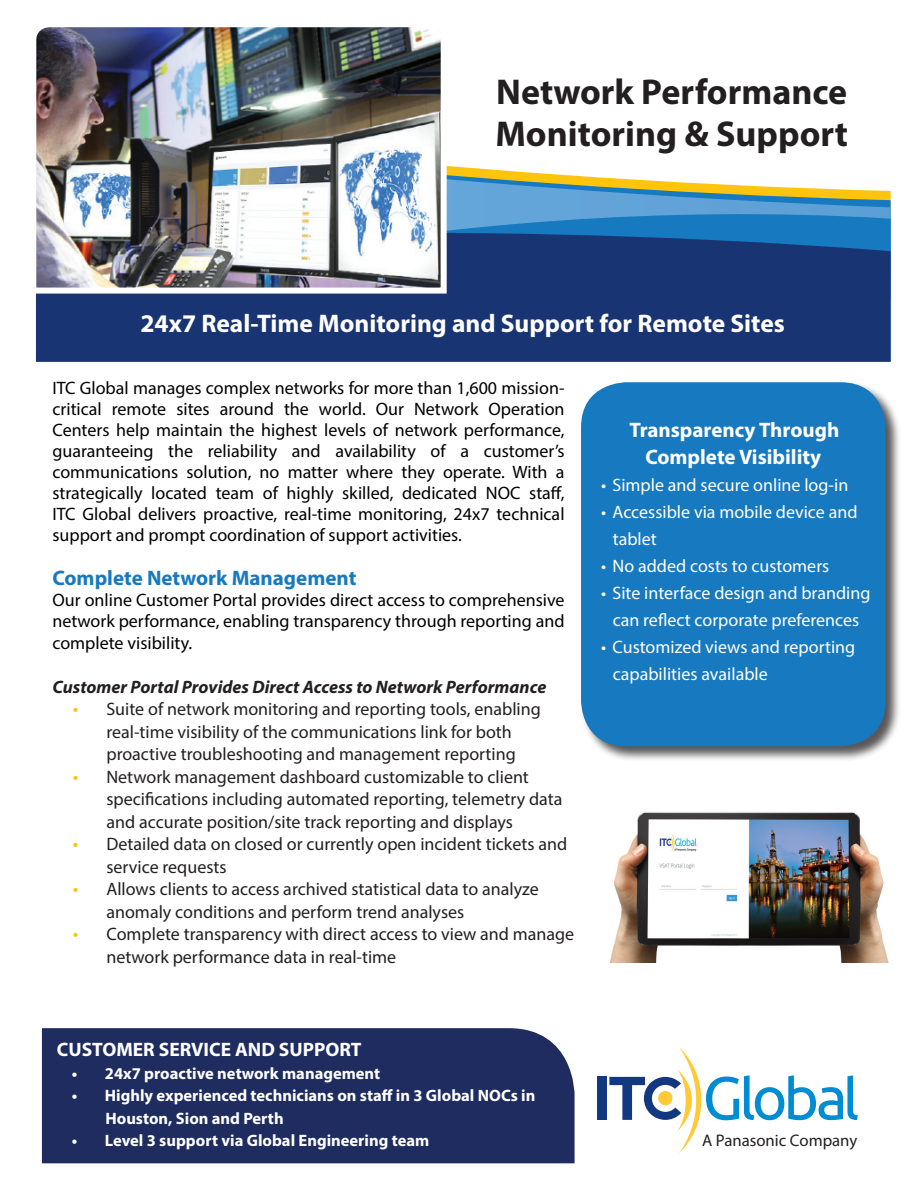
<style>
.page{position:relative;width:918px;height:1188px;background:#fff}
.page>*{position:absolute;margin:0;border:0;box-sizing:border-box;transform-origin:0 0}
.t1{font:700 36px/42px "Myriad Pro";color:#231f20}
.t2{font:700 25.5px "Myriad Pro";color:#fff}
.t3{font:700 21px/27px "Myriad Pro";color:#fff;text-align:center}
.t4{font:700 21px "Myriad Pro";color:#1779bf}
.t5{font:700 19.5px "Myriad Pro";color:#fff}
.t6{font:18px/21px "Myriad Pro";color:#000;text-align:justify}
.t7{font:18px/22.5px "Myriad Pro";color:#231f20}
.t8{font:18px/27px "Myriad Pro";color:#fff}
.t9{font:italic 700 18px "Myriad Pro";color:#231f20}
.t10{font:16.8px "Myriad Pro";color:#231f20}
.t11{font:700 16.5px/22.5px "Myriad Pro";color:#fff}
.s1{font-size:19.5px;color:#fec40e}
</style>
<div class="page">
<img style="left:450px;top:166px;width:405px;height:24px">
<svg style="left:450px;top:190px;width:441px;height:24px;background:#6aa0ba"></svg>
<svg style="left:36px;top:214px;width:855px;height:148px;background:#1a3d7c"></svg>
<div style="left:42px;top:1028px;width:533px;height:135px;background:#1e2c60"></div>
<div style="left:597px;top:1077px;width:9px;height:43px;background:#113880"></div>
<svg style="left:609px;top:1047px;width:249px;height:106px"></svg>
<div style="left:580px;top:382px;width:322px;height:380px;background:#231f20;opacity:.75"></div>
<div style="left:581px;top:382px;width:305px;height:364px;background:#1779bf;border-radius:45px"></div>
<img style="left:36px;top:27px;width:414px;height:270px">
<img style="left:610px;top:812px;width:279px;height:150px">
<h1 class="t1" style="left:495px;top:69px;width:354px">Network Performance<br>Monitoring &amp; Support</h1>
<h2 class="t2" style="left:141px;top:306px;width:646px">24x7 Real-Time Monitoring and Support for Remote Sites</h2>
<p class="t6" style="left:52px;top:377px;width:514px">ITC Global manages complex networks for more than 1,600 mission&shy;critical remote sites around the world. Our Network Operation Centers help maintain the highest levels of network performance, guaranteeing the reliability and availability of a customer’s communications solution, no matter where they operate. With a strategically located team of highly skilled, dedicated NOC staff, ITC Global delivers proactive, real-time monitoring, 24x7 technical support and prompt coordination of support activities.</p>
<p class="t4" style="left:52px;top:564px;width:305px">Complete Network Management</p>
<p class="t6" style="left:52px;top:589px;width:514px;line-height:21.8px">Our online Customer Portal provides direct access to comprehensive network performance, enabling transparency through reporting and complete visibility.</p>
<p class="t9" style="left:52px;top:675px;width:495px">Customer Portal Provides Direct Access to Network Performance</p>
<p class="t7" style="left:73px;top:698px;width:470px;text-align:center"><span class="s1">•</span> Suite of network monitoring and reporting tools, enabling real-time visibility of the communications link for both proactive troubleshooting and management reporting</p>
<p class="t7" style="left:106px;top:765px;width:457px;text-indent:-34px"><span class="s1">•</span> Network management dashboard customizable to client specifications including automated reporting, telemetry data and accurate position/site track reporting and displays</p>
<p class="t7" style="left:106px;top:833px;width:462px;text-indent:-34px"><span class="s1">•</span> Detailed data on closed or currently open incident tickets and service requests</p>
<p class="t7" style="left:106px;top:878px;width:434px;text-indent:-34px"><span class="s1">•</span> Allows clients to access archived statistical data to analyze anomaly conditions and perform trend analyses</p>
<p class="t7" style="left:106px;top:923px;width:469px;text-indent:-34px"><span class="s1">•</span> Complete transparency with direct access to view and manage network performance data in real-time</p>
<p class="t3" style="left:629px;top:416px;width:212px">Transparency Through<br>Complete Visibility</p>
<p class="t8" style="left:601px;top:471px;width:249px">• Simple and secure online log-in</p>
<p class="t8" style="left:613px;top:498px;width:246px;text-indent:-11px">• Accessible via mobile device and tablet</p>
<p class="t8" style="left:601px;top:552px;width:230px">• No added costs to customers</p>
<p class="t8" style="left:601px;top:579px;width:271px;text-align:center">• Site interface design and branding can reflect corporate preferences</p>
<p class="t8" style="left:613px;top:633px;width:244px;text-indent:-11px">• Customized views and reporting capabilities available</p>
<p class="t5" style="left:57px;top:1037px;width:306px">CUSTOMER SERVICE AND SUPPORT</p>
<p class="t11" style="left:72px;top:1062px;width:310px">• 24x7 proactive network management</p>
<p class="t11" style="left:106px;top:1084px;width:431px;text-indent:-34px">• Highly experienced technicians on staff in 3 Global NOCs in<br>Houston, Sion and Perth</p>
<p class="t11" style="left:72px;top:1129px;width:359px">• Level 3 support via Global Engineering team</p>
<p class="t10" style="left:702px;top:1130px;width:157px">A Panasonic Company</p>
</div>
